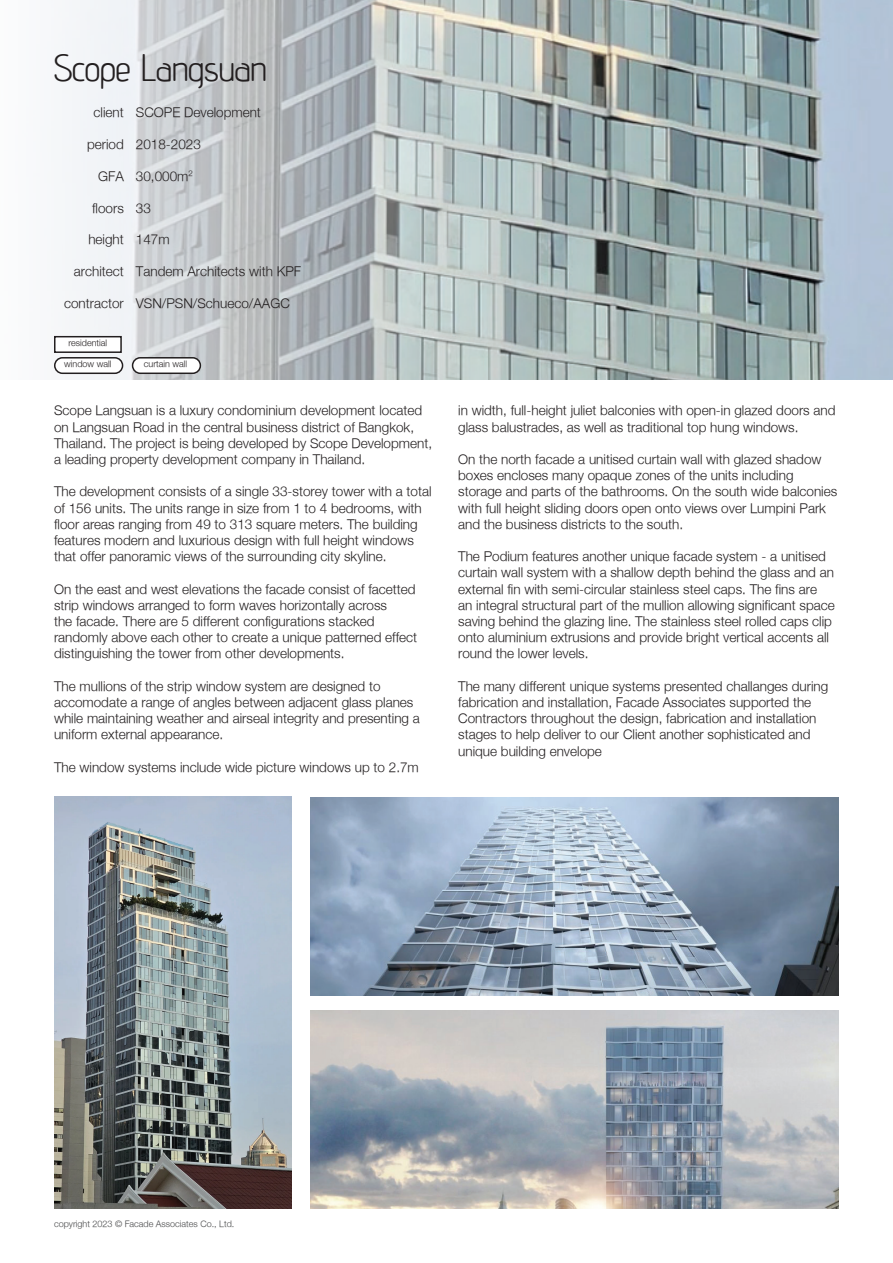
<style>
.page{position:relative;width:893px;height:1263px;background:#fff}
.page>*{position:absolute;margin:0;border:0;box-sizing:border-box;transform-origin:0 0}
.t1{font:36px "advent Rounded";letter-spacing:-.01em;color:#231f20}
.t2{font:300 13.5px/16.2px "Helvetica Neue";color:#231f20}
.t3{font:300 9px "Helvetica Neue";color:#494a4b}
.t4{font:300 9px "Helvetica Neue";color:#231f20}
</style>
<div class="page">
<img style="left:54px;top:0;width:839px;height:379px">
<img style="left:310px;top:797px;width:529px;height:198px">
<img style="left:54px;top:796px;width:237px;height:413px">
<img style="left:310px;top:1011px;width:529px;height:198px">
<div style="left:55px;top:358px;width:68px;height:15px;background:#fff;border-radius:8px"></div>
<div style="left:54px;top:357px;width:69px;height:17px;border:2px solid #231f20;border-radius:8px"></div>
<div style="left:133px;top:358px;width:67px;height:15px;background:#fff;border-radius:8px"></div>
<div style="left:132px;top:357px;width:69px;height:17px;border:2px solid #231f20;border-radius:8px"></div>
<div style="left:55px;top:337px;width:66px;height:15px;background:#fff"></div>
<div style="left:54px;top:336px;width:68px;height:17px;border:2px solid #231f20"></div>
<h1 class="t1" style="left:54px;top:41px;width:214px">Scope Langsuan</h1>
<p class="t2" style="left:94px;top:104px;width:169px">client SCOPE Development</p>
<p class="t2" style="left:87px;top:136px;width:115px">period 2018-2023</p>
<p class="t2" style="left:98px;top:167px;width:96px">GFA 30,000m<sup>2</sup></p>
<p class="t2" style="left:92px;top:199px;width:60px">floors 33</p>
<p class="t2" style="left:88px;top:231px;width:83px">height 147m</p>
<p class="t2" style="left:74px;top:263px;width:229px">architect Tandem Architects with KPF</p>
<p class="t2" style="left:64px;top:295px;width:227px">contractor VSN/PSN/Schueco/AAGC</p>
<p class="t4" style="left:68px;top:337px;width:40px">residential</p>
<p class="t4" style="left:64px;top:358px;width:49px">window wall</p>
<p class="t4" style="left:144px;top:358px;width:45px">curtain wall</p>
<p class="t2" style="left:54px;top:402px;width:380px">Scope Langsuan is a luxury condominium development located on Langsuan Road in the central business district of Bangkok, Thailand. The project is being developed by Scope Development, a leading property development company in Thailand.</p>
<p class="t2" style="left:54px;top:483px;width:379px">The development consists of a single 33-storey tower with a total of 156 units. The units range in size from 1 to 4 bedrooms, with floor areas ranging from 49 to 313 square meters. The building features modern and luxurious design with full height windows that offer panoramic views of the surrounding city skyline.</p>
<p class="t2" style="left:54px;top:580px;width:365px">On the east and west elevations the facade consist of facetted strip windows arranged to form waves horizontally across<br>the facade. There are 5 different configurations stacked randomly above each other to create a unique patterned effect distinguishing the tower from other developments.</p>
<p class="t2" style="left:54px;top:678px;width:367px">The mullions of the strip window system are designed to accomodate a range of angles between adjacent glass planes while maintaining weather and airseal integrity and presenting a uniform external appearance.</p>
<p class="t2" style="left:54px;top:759px;width:366px">The window systems include wide picture windows up to 2.7m</p>
<p class="t2" style="left:458px;top:402px;width:379px">in width, full-height juliet balconies with open-in glazed doors and glass balustrades, as well as traditional top hung windows.</p>
<p class="t2" style="left:458px;top:451px;width:381px">On the north facade a unitised curtain wall with glazed shadow boxes encloses many opaque zones of the units including storage and parts of the bathrooms. On the south wide balconies with full height sliding doors open onto views over Lumpini Park and the business districts to the south.</p>
<p class="t2" style="left:458px;top:548px;width:378px">The Podium features another unique facade system - a unitised curtain wall system with a shallow depth behind the glass and an external fin with semi-circular stainless steel caps. The fins are<br>an integral structural part of the mullion allowing significant space saving behind the glazing line. The stainless steel rolled caps clip onto aluminium extrusions and provide bright vertical accents all round the lower levels.</p>
<p class="t2" style="left:458px;top:678px;width:372px">The many different unique systems presented challanges during fabrication and installation, Facade Associates supported the Contractors throughout the design, fabrication and installation stages to help deliver to our Client another sophisticated and unique building envelope</p>
<p class="t3" style="left:54px;top:1218px;width:182px">copyright 2023 © Facade Associates Co., Ltd.</p>
</div>
